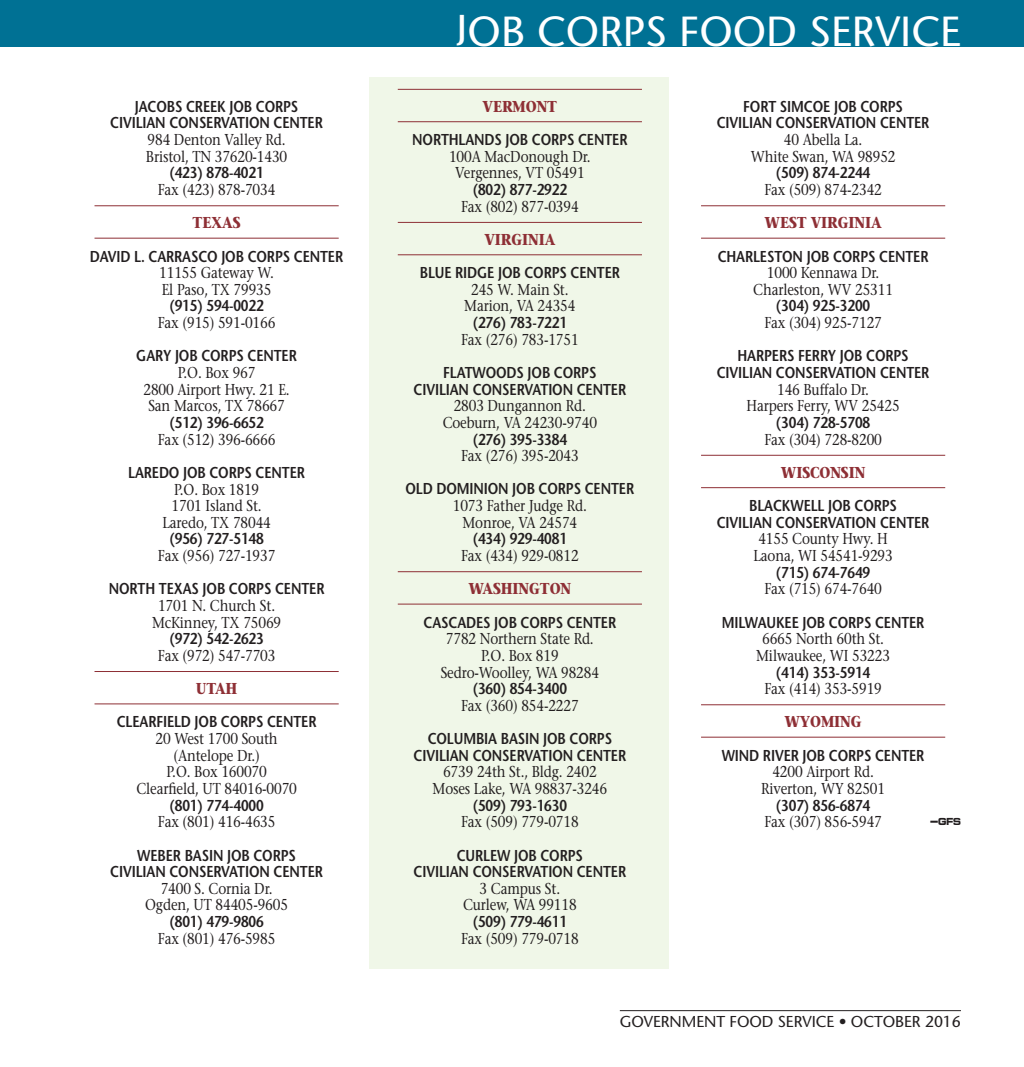
<style>
.page{position:relative;width:1024px;height:1067px;background:#fff}
.page>*{position:absolute;margin:0;border:0;box-sizing:border-box;transform-origin:0 0}
.t1{font:42px "Stone Sans";color:#fff}
.t2{font:15.75px/16.6px "Stone Serif";letter-spacing:-.01em;color:#231f20;text-align:center;scale:.85 1}
.t3{font:600 15.75px/16.6px "Stone Sans";letter-spacing:-.01em;color:#231f20;text-align:center;scale:.85 1}
.t4{font:700 15.75px "Stone Serif";letter-spacing:-.01em;color:#8e2f35;scale:.85 1}
.t5{font:15.75px "Stone Sans";letter-spacing:-.005em;color:#231f20}
.t6{font:700 8.75px "Euro Technic Ext";color:#231f20;scale:.85 1}
</style>
<div class="page">
<div style="left:369px;top:78px;width:299px;height:891px;background:#f0f7e8"></div>
<hr style="left:701px;top:205px;width:244px;height:1px;background:#8e2f35">
<hr style="left:701px;top:238px;width:244px;height:1px;background:#8e2f35">
<hr style="left:701px;top:455px;width:244px;height:1px;background:#8e2f35">
<hr style="left:701px;top:487px;width:244px;height:1px;background:#8e2f35">
<hr style="left:701px;top:704px;width:244px;height:1px;background:#8e2f35">
<hr style="left:701px;top:736px;width:244px;height:1px;background:#8e2f35">
<hr style="left:398px;top:89px;width:244px;height:1px;background:#8e2f35">
<hr style="left:398px;top:121px;width:244px;height:1px;background:#8e2f35">
<hr style="left:398px;top:222px;width:244px;height:1px;background:#8e2f35">
<hr style="left:398px;top:254px;width:244px;height:1px;background:#8e2f35">
<hr style="left:398px;top:571px;width:244px;height:1px;background:#8e2f35">
<hr style="left:398px;top:603px;width:244px;height:1px;background:#8e2f35">
<hr style="left:94px;top:205px;width:245px;height:1px;background:#8e2f35">
<hr style="left:94px;top:238px;width:245px;height:1px;background:#8e2f35">
<hr style="left:94px;top:671px;width:245px;height:1px;background:#8e2f35">
<hr style="left:94px;top:703px;width:245px;height:1px;background:#8e2f35">
<hr style="left:620px;top:1010px;width:341px;height:1px;background:#231f20">
<div style="left:0;top:0;width:1024px;height:46px;background:#007194"></div>
<p class="t3" style="left:110px;top:98px;width:252px">JACOBS CREEK JOB CORPS<br>CIVILIAN CONSERVATION CENTER</p>
<p class="t2" style="left:146px;top:131px;width:168px;text-align:left">984 Denton Valley Rd.<br>Bristol, TN 37620-1430</p>
<p class="t3" style="left:169px;top:164px;width:112px">(423) 878-4021</p>
<p class="t2" style="left:158px;top:181px;width:140px">Fax (423) 878-7034</p>
<p class="t4" style="left:193px;top:213px;width:58px">TEXAS</p>
<p class="t3" style="left:90px;top:248px;width:299px">DAVID L. CARRASCO JOB CORPS CENTER</p>
<p class="t2" style="left:159px;top:264px;width:136px;text-align:left">11155 Gateway W.<br>El Paso, TX 79935</p>
<p class="t3" style="left:169px;top:298px;width:112px">(915) 594-0022</p>
<p class="t2" style="left:158px;top:314px;width:140px">Fax (915) 591-0166</p>
<p class="t3" style="left:136px;top:347px;width:190px">GARY JOB CORPS CENTER</p>
<p class="t2" style="left:143px;top:364px;width:174px">P.O. Box 967<br>2800 Airport Hwy. 21 E.<br>San Marcos, TX 78667</p>
<p class="t3" style="left:169px;top:414px;width:112px">(512) 396-6652</p>
<p class="t2" style="left:158px;top:431px;width:140px">Fax (512) 396-6666</p>
<p class="t3" style="left:128px;top:464px;width:209px">LAREDO JOB CORPS CENTER</p>
<p class="t2" style="left:162px;top:480px;width:129px">P.O. Box 1819<br>1701 Island St.<br>Laredo, TX 78044</p>
<p class="t3" style="left:169px;top:530px;width:112px">(956) 727-5148</p>
<p class="t2" style="left:158px;top:547px;width:140px">Fax (956) 727-1937</p>
<p class="t3" style="left:109px;top:580px;width:255px">NORTH TEXAS JOB CORPS CENTER</p>
<p class="t2" style="left:152px;top:597px;width:153px">1701 N. Church St.<br>McKinney, TX 75069</p>
<p class="t3" style="left:169px;top:630px;width:112px">(972) 542-2623</p>
<p class="t2" style="left:158px;top:647px;width:140px">Fax (972) 547-7703</p>
<p class="t4" style="left:196px;top:678px;width:51px">UTAH</p>
<p class="t3" style="left:117px;top:713px;width:237px">CLEARFIELD JOB CORPS CENTER</p>
<p class="t2" style="left:136px;top:730px;width:190px">20 West 1700 South (Antelope Dr.)<br>P.O. Box 160070<br>Clearfield, UT 84016-0070</p>
<p class="t3" style="left:169px;top:796px;width:112px">(801) 774-4000</p>
<p class="t2" style="left:158px;top:813px;width:140px">Fax (801) 416-4635</p>
<p class="t3" style="left:110px;top:846px;width:252px">WEBER BASIN JOB CORPS<br>CIVILIAN CONSERVATION CENTER</p>
<p class="t2" style="left:145px;top:880px;width:170px">7400 S. Cornia Dr.<br>Ogden, UT 84405-9605</p>
<p class="t3" style="left:169px;top:913px;width:112px">(801) 479-9806</p>
<p class="t2" style="left:158px;top:929px;width:140px">Fax (801) 476-5985</p>
<h1 class="t1" style="left:456px;top:7px;width:506px"><sup>J</sup>OB CORPS FOOD SERVICE</h1>
<p class="t4" style="left:482px;top:96px;width:89px">VERMONT</p>
<p class="t3" style="left:412px;top:131px;width:255px">NORTHLANDS JOB CORPS CENTER</p>
<p class="t2" style="left:449px;top:148px;width:168px">100A MacDonough Dr.<br>Vergennes, VT 05491</p>
<p class="t3" style="left:473px;top:181px;width:112px">(802) 877-2922</p>
<p class="t2" style="left:461px;top:198px;width:140px">Fax (802) 877-0394</p>
<p class="t4" style="left:484px;top:229px;width:85px">VIRGINIA</p>
<p class="t3" style="left:420px;top:264px;width:237px">BLUE RIDGE JOB CORPS CENTER</p>
<p class="t2" style="left:464px;top:281px;width:132px">245 W. Main St.<br>Marion, VA 24354</p>
<p class="t3" style="left:473px;top:314px;width:112px">(276) 783-7221</p>
<p class="t2" style="left:461px;top:331px;width:140px">Fax (276) 783-1751</p>
<p class="t3" style="left:413px;top:364px;width:252px">FLATWOODS JOB CORPS<br>CIVILIAN CONSERVATION CENTER</p>
<p class="t2" style="left:443px;top:397px;width:183px">2803 Dungannon Rd.<br>Coeburn, VA 24230-9740</p>
<p class="t3" style="left:473px;top:431px;width:112px">(276) 395-3384</p>
<p class="t2" style="left:461px;top:447px;width:140px">Fax (276) 395-2043</p>
<p class="t3" style="left:405px;top:480px;width:270px">OLD DOMINION JOB CORPS CENTER</p>
<p class="t2" style="left:453px;top:497px;width:159px">1073 Father Judge Rd.<br>Monroe, VA 24574</p>
<p class="t3" style="left:473px;top:530px;width:112px">(434) 929-4081</p>
<p class="t2" style="left:461px;top:547px;width:140px">Fax (434) 929-0812</p>
<p class="t4" style="left:468px;top:579px;width:122px">WASHINGTON</p>
<p class="t3" style="left:423px;top:613px;width:228px">CASCADES JOB CORPS CENTER</p>
<p class="t2" style="left:441px;top:630px;width:188px">7782 Northern State Rd.<br>P.O. Box 819<br>Sedro-Woolley, WA 98284</p>
<p class="t3" style="left:473px;top:680px;width:112px">(360) 854-3400</p>
<p class="t2" style="left:461px;top:697px;width:140px">Fax (360) 854-2227</p>
<p class="t3" style="left:413px;top:730px;width:252px">COLUMBIA BASIN JOB CORPS<br>CIVILIAN CONSERVATION CENTER</p>
<p class="t2" style="left:432px;top:763px;width:207px">6739 24th St., Bldg. 2402<br>Moses Lake, WA 98837-3246</p>
<p class="t3" style="left:473px;top:796px;width:112px">(509) 793-1630</p>
<p class="t2" style="left:461px;top:813px;width:140px">Fax (509) 779-0718</p>
<p class="t3" style="left:413px;top:846px;width:252px">CURLEW JOB CORPS<br>CIVILIAN CONSERVATION CENTER</p>
<p class="t2" style="left:463px;top:880px;width:135px">3 Campus St.<br>Curlew, WA 99118</p>
<p class="t3" style="left:473px;top:913px;width:112px">(509) 779-4611</p>
<p class="t2" style="left:461px;top:929px;width:140px">Fax (509) 779-0718</p>
<p class="t3" style="left:717px;top:98px;width:252px">FORT SIMCOE JOB CORPS<br>CIVILIAN CONSERVATION CENTER</p>
<p class="t2" style="left:751px;top:131px;width:172px">40 Abella La.<br>White Swan, WA 98952</p>
<p class="t3" style="left:776px;top:164px;width:112px">(509) 874-2244</p>
<p class="t2" style="left:764px;top:181px;width:140px">Fax (509) 874-2342</p>
<p class="t4" style="left:764px;top:213px;width:139px">WEST VIRGINIA</p>
<p class="t3" style="left:717px;top:248px;width:250px">CHARLESTON JOB CORPS CENTER</p>
<p class="t2" style="left:753px;top:264px;width:166px">1000 Kennawa Dr.<br>Charleston, WV 25311</p>
<p class="t3" style="left:776px;top:298px;width:112px">(304) 925-3200</p>
<p class="t2" style="left:764px;top:314px;width:140px">Fax (304) 925-7127</p>
<p class="t3" style="left:717px;top:347px;width:252px">HARPERS FERRY JOB CORPS<br>CIVILIAN CONSERVATION CENTER</p>
<p class="t2" style="left:746px;top:381px;width:182px">146 Buffalo Dr.<br>Harpers Ferry, WV 25425</p>
<p class="t3" style="left:776px;top:414px;width:112px">(304) 728-5708</p>
<p class="t2" style="left:764px;top:431px;width:140px">Fax (304) 728-8200</p>
<p class="t4" style="left:781px;top:462px;width:101px">WISCONSIN</p>
<p class="t3" style="left:717px;top:497px;width:252px">BLACKWELL JOB CORPS<br>CIVILIAN CONSERVATION CENTER</p>
<p class="t2" style="left:753px;top:530px;width:166px">4155 County Hwy. H<br>Laona, WI 54541-9293</p>
<p class="t3" style="left:776px;top:564px;width:112px">(715) 674-7649</p>
<p class="t2" style="left:764px;top:580px;width:140px">Fax (715) 674-7640</p>
<p class="t3" style="left:722px;top:613px;width:240px">MILWAUKEE JOB CORPS CENTER</p>
<p class="t2" style="left:756px;top:630px;width:159px">6665 North 60th St.<br>Milwaukee, WI 53223</p>
<p class="t3" style="left:776px;top:663px;width:112px">(414) 353-5914</p>
<p class="t2" style="left:764px;top:680px;width:140px">Fax (414) 353-5919</p>
<p class="t4" style="left:784px;top:712px;width:92px">WYOMING</p>
<p class="t3" style="left:722px;top:746px;width:240px">WIND RIVER JOB CORPS CENTER</p>
<p class="t2" style="left:761px;top:763px;width:147px">4200 Airport Rd.<br>Riverton, WY 82501</p>
<p class="t3" style="left:776px;top:796px;width:112px">(307) 856-6874</p>
<p class="t2" style="left:764px;top:813px;width:140px">Fax (307) 856-5947</p>
<p class="t6" style="left:930px;top:815px;width:38px">—GFS</p>
<p class="t5" style="left:620px;top:1011px;width:342px">GOVERNMENT FOOD SERVICE • OCTOBER 2016</p>
</div>
